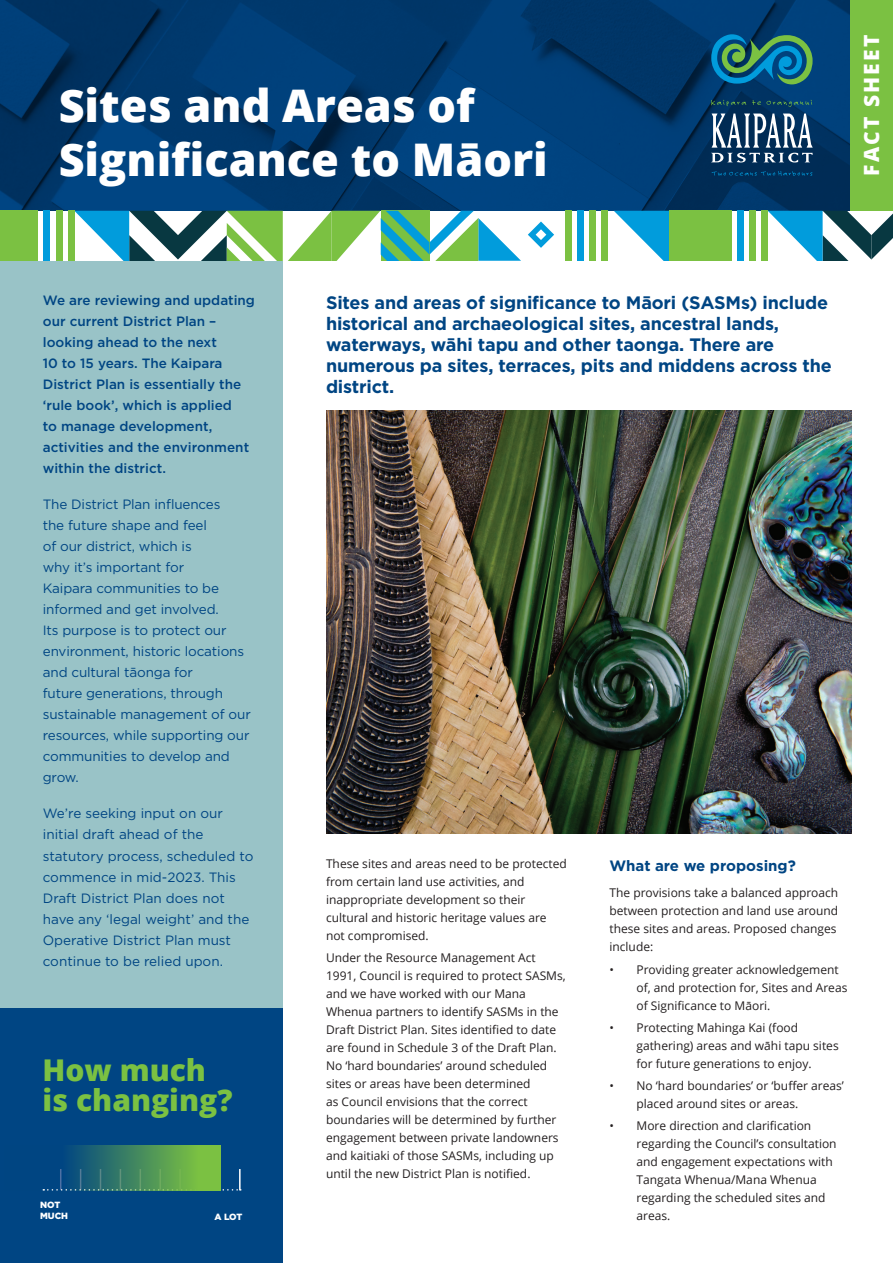
<style>
.page{position:relative;width:893px;height:1263px;background:#fff}
.page>*{position:absolute;margin:0;border:0;box-sizing:border-box;transform-origin:0 0}
.t1{font:800 45px/54px "Open Sans";color:#fff}
.t2{font:800 30px/30px "Open Sans";color:#7bc142}
.t3{font:800 21px "Open Sans";letter-spacing:.1em;color:#fff}
.t4{font:700 18px/21px "Gotham";letter-spacing:-.01em;color:#004583}
.t5{font:700 15px "Gotham";color:#004583}
.t6{font:13.5px/21px "Gotham";letter-spacing:-.01em;color:#004583}
.t7{font:500 13.5px/21px "Gotham";color:#004583}
.t8{font:12px/18px "Open Sans";color:#231f20}
.t9{font:900 9px/10.8px "Gotham HTF";color:#fff}
</style>
<div class="page">
<div style="left:0;top:261px;width:283px;height:754px;background:#99c3c7"></div>
<div style="left:0;top:1009px;width:283px;height:254px;background:#004583"></div>
<svg style="left:0;top:0;width:850px;height:210px;background:#00396e"></svg>
<svg style="left:528px;top:221px;width:26px;height:27px"></svg>
<svg style="left:614px;top:211px;width:55px;height:50px"></svg>
<div style="left:602px;top:211px;width:6px;height:50px;background:#7bc142"></div>
<div style="left:589px;top:211px;width:6px;height:50px;background:#7bc142"></div>
<div style="left:577px;top:211px;width:6px;height:50px;background:#019cdc"></div>
<div style="left:565px;top:211px;width:6px;height:50px;background:#7bc142"></div>
<svg style="left:74px;top:211px;width:447px;height:50px"></svg>
<div style="left:68px;top:211px;width:6px;height:50px;background:#7bc142"></div>
<div style="left:56px;top:211px;width:6px;height:50px;background:#7bc142"></div>
<div style="left:44px;top:211px;width:6px;height:50px;background:#019cdc"></div>
<div style="left:32px;top:211px;width:6px;height:50px;background:#7bc142"></div>
<div style="left:0;top:211px;width:32px;height:50px;background:#7bc142"></div>
<svg style="left:768px;top:211px;width:125px;height:50px"></svg>
<div style="left:762px;top:211px;width:6px;height:50px;background:#7bc142"></div>
<div style="left:749px;top:211px;width:6px;height:50px;background:#7bc142"></div>
<div style="left:737px;top:211px;width:6px;height:50px;background:#019cdc"></div>
<div style="left:725px;top:211px;width:6px;height:50px;background:#7bc142"></div>
<div style="left:669px;top:211px;width:56px;height:50px;background:#7bc142"></div>
<div style="left:850px;top:0;width:43px;height:210px;background:#7bc142"></div>
<svg style="left:711px;top:34px;width:102px;height:50px;background:#1d7280"></svg>
<svg style="left:711px;top:114px;width:102px;height:48px"></svg>
<svg style="left:711px;top:171px;width:101px;height:5px"></svg>
<svg style="left:711px;top:100px;width:35px;height:6px"></svg>
<svg style="left:752px;top:100px;width:60px;height:7px"></svg>
<img style="left:326px;top:410px;width:525px;height:423px">
<svg style="left:220px;top:1169px;width:21px;height:21px"></svg>
<svg style="left:42px;top:1145px;width:178px;height:45px"></svg>
<h1 class="t1" style="left:59px;top:77px;width:491px">Sites and Areas of<br>Significance to Māori</h1>
<h3 class="t3" style="left:856px;top:176px;width:142px;rotate:-90deg">FACT SHEET</h3>
<p class="t7" style="left:43px;top:290px;width:214px">We are reviewing and updating our current District Plan – looking ahead to the next<br>10 to 15 years. The Kaipara<br>District Plan is essentially the ‘rule book’, which is applied<br>to manage development, activities and the environment within the district.</p>
<p class="t6" style="left:43px;top:494px;width:209px">The District Plan influences<br>the future shape and feel<br>of our district, which is<br>why it’s important for<br>Kaipara communities to be informed and get involved.<br>Its purpose is to protect our environment, historic locations and cultural tāonga for<br>future generations, through sustainable management of our resources, while supporting our communities to develop and grow.</p>
<p class="t6" style="left:43px;top:803px;width:212px">We’re seeking input on our initial draft ahead of the statutory process, scheduled to commence in mid-2023. This<br>Draft District Plan does not have any ‘legal weight’ and the<br>Operative District Plan must continue to be relied upon.</p>
<h2 class="t2" style="left:43px;top:1053px;width:191px">How much is changing?</h2>
<p class="t9" style="left:40px;top:1199px;width:30px">NOT<br>MUCH</p>
<p class="t9" style="left:214px;top:1212px;width:29px">A LOT</p>
<h3 class="t4" style="left:326px;top:292px;width:507px">Sites and areas of significance to Māori (SASMs) include historical and archaeological sites, ancestral lands, waterways, wāhi tapu and other taonga. There are numerous pa sites, terraces, pits and middens across the district.</h3>
<p class="t8" style="left:326px;top:854px;width:242px">These sites and areas need to be protected from certain land use activities, and inappropriate development so their cultural and historic heritage values are not compromised.</p>
<p class="t8" style="left:326px;top:949px;width:241px">Under the Resource Management Act 1991, Council is required to protect SASMs, and we have worked with our Mana Whenua partners to identify SASMs in the Draft District Plan. Sites identified to date are found in Schedule 3 of the Draft Plan.<br>No ‘hard boundaries’ around scheduled sites or areas have been determined<br>as Council envisions that the correct boundaries will be determined by further engagement between private landowners and kaitiaki of those SASMs, including up until the new District Plan is notified.</p>
<p class="t5" style="left:609px;top:856px;width:188px">What are we proposing?</p>
<p class="t8" style="left:609px;top:884px;width:230px">The provisions take a balanced approach between protection and land use around these sites and areas. Proposed changes include:</p>
<p class="t8" style="left:636px;top:960px;width:212px;text-indent:-27px">• Providing greater acknowledgement of, and protection for, Sites and Areas of Significance to Māori.</p>
<p class="t8" style="left:636px;top:1018px;width:204px;text-indent:-27px">• Protecting Mahinga Kai (food gathering) areas and wāhi tapu sites for future generations to enjoy.</p>
<p class="t8" style="left:636px;top:1076px;width:209px;text-indent:-27px">• No ‘hard boundaries’ or ‘buffer areas’ placed around sites or areas.</p>
<p class="t8" style="left:636px;top:1117px;width:202px;text-indent:-27px">• More direction and clarification regarding the Council’s consultation and engagement expectations with<br>Tangata Whenua/Mana Whenua regarding the scheduled sites and areas.</p>
</div>
